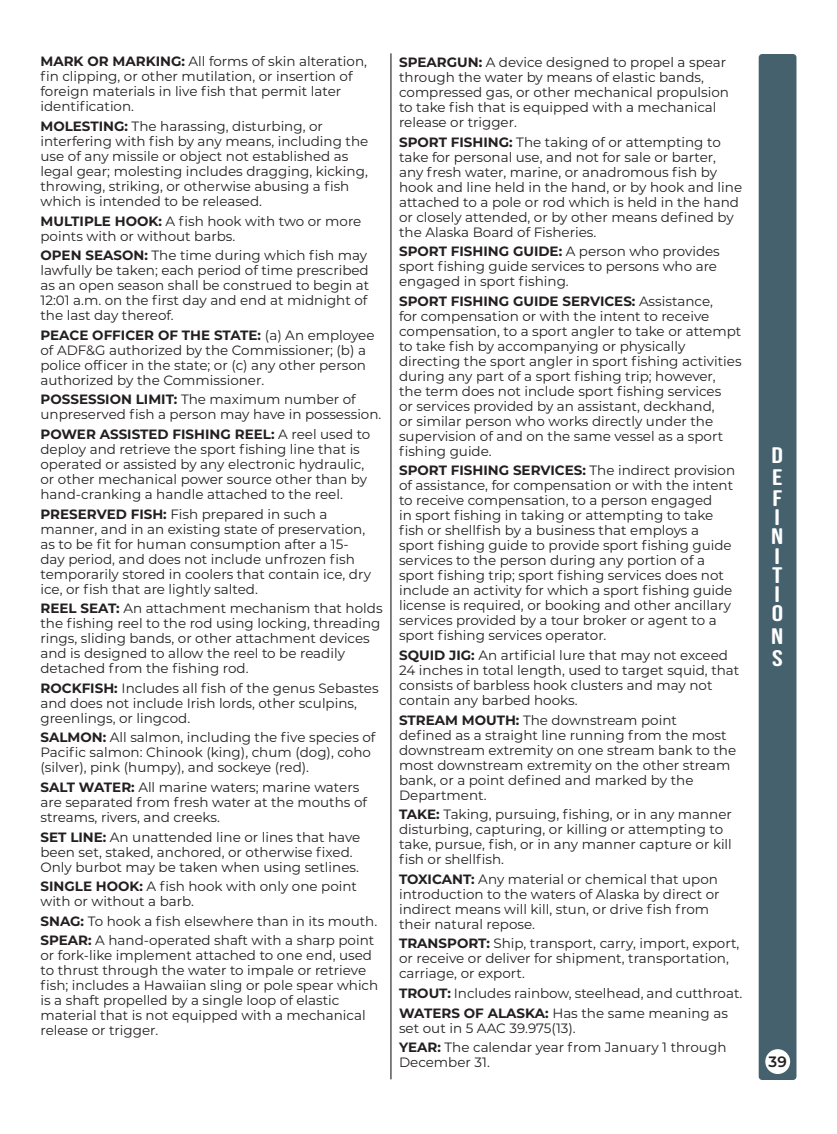
<style>
.page{position:relative;width:837px;height:1134px;background:#fff}
.page>*{position:absolute;margin:0;border:0;box-sizing:border-box;transform-origin:0 0}
.t1{font:22.5px/19.2px "Bebas Neue Semi Rounded";color:#fff;scale:1.27 1}
.t2{font:600 15px "Montserrat";color:#231f20}
.t3{font:13.5px/15px "Montserrat";color:#231f20}
.s1{font-weight:700}
</style>
<div class="page">
<div style="left:759px;top:54px;width:37px;height:1026px;background:#46616e;border-radius:4px"></div>
<div style="left:765px;top:1049px;width:25px;height:25px;background:#fff;border-radius:50%"></div>
<hr style="left:390px;top:53px;width:2px;height:1026px;background:#231f20">
<p class="t3" style="left:40px;top:54px;width:328px"><span class="s1">MARK OR MARKING:</span> All forms of skin alteration, fin clipping, or other mutilation, or insertion of foreign materials in live fish that permit later identification.</p>
<p class="t3" style="left:40px;top:118px;width:329px"><span class="s1">MOLESTING:</span> The harassing, disturbing, or interfering with fish by any means, including the use of any missile or object not established as legal gear; molesting includes dragging, kicking, throwing, striking, or otherwise abusing a fish which is intended to be released.</p>
<p class="t3" style="left:40px;top:213px;width:322px"><span class="s1">MULTIPLE HOOK:</span> A fish hook with two or more points with or without barbs.</p>
<p class="t3" style="left:40px;top:247px;width:330px"><span class="s1">OPEN SEASON:</span> The time during which fish may lawfully be taken; each period of time prescribed as an open season shall be construed to begin at 12:01 a.m. on the first day and end at midnight of the last day thereof.</p>
<p class="t3" style="left:40px;top:327px;width:336px"><span class="s1">PEACE OFFICER OF THE STATE:</span> (a) An employee of ADF&amp;G authorized by the Commissioner; (b) a police officer in the state; or (c) any other person authorized by the Commissioner.</p>
<p class="t3" style="left:40px;top:392px;width:342px"><span class="s1">POSSESSION LIMIT:</span> The maximum number of unpreserved fish a person may have in possession.</p>
<p class="t3" style="left:40px;top:426px;width:331px"><span class="s1">POWER ASSISTED FISHING REEL:</span> A reel used to deploy and retrieve the sport fishing line that is operated or assisted by any electronic hydraulic, or other mechanical power source other than by hand-cranking a handle attached to the reel.</p>
<p class="t3" style="left:40px;top:506px;width:332px"><span class="s1">PRESERVED FISH:</span> Fish prepared in such a manner, and in an existing state of preservation, as to be fit for human consumption after a 15- day period, and does not include unfrozen fish temporarily stored in coolers that contain ice, dry ice, or fish that are lightly salted.</p>
<p class="t3" style="left:40px;top:600px;width:344px"><span class="s1">REEL SEAT:</span> An attachment mechanism that holds the fishing reel to the rod using locking, threading rings, sliding bands, or other attachment devices and is designed to allow the reel to be readily detached from the fishing rod.</p>
<p class="t3" style="left:40px;top:680px;width:340px"><span class="s1">ROCKFISH:</span> Includes all fish of the genus Sebastes and does not include Irish lords, other sculpins, greenlings, or lingcod.</p>
<p class="t3" style="left:40px;top:730px;width:337px"><span class="s1">SALMON:</span> All salmon, including the five species of<br>Pacific salmon: Chinook (king), chum (dog), coho (silver), pink (humpy), and sockeye (red).</p>
<p class="t3" style="left:40px;top:779px;width:328px"><span class="s1">SALT WATER:</span> All marine waters; marine waters are separated from fresh water at the mouths of streams, rivers, and creeks.</p>
<p class="t3" style="left:40px;top:829px;width:321px"><span class="s1">SET LINE:</span> An unattended line or lines that have been set, staked, anchored, or otherwise fixed.<br>Only burbot may be taken when using setlines.</p>
<p class="t3" style="left:40px;top:878px;width:318px"><span class="s1">SINGLE HOOK:</span> A fish hook with only one point with or without a barb.</p>
<p class="t3" style="left:40px;top:913px;width:338px"><span class="s1">SNAG:</span> To hook a fish elsewhere than in its mouth.</p>
<p class="t3" style="left:40px;top:933px;width:339px"><span class="s1">SPEAR:</span> A hand-operated shaft with a sharp point or fork-like implement attached to one end, used to thrust through the water to impale or retrieve fish; includes a Hawaiian sling or pole spear which is a shaft propelled by a single loop of elastic material that is not equipped with a mechanical release or trigger.</p>
<p class="t3" style="left:399px;top:54px;width:331px"><span class="s1">SPEARGUN:</span> A device designed to propel a spear through the water by means of elastic bands, compressed gas, or other mechanical propulsion to take fish that is equipped with a mechanical release or trigger.</p>
<p class="t3" style="left:399px;top:134px;width:345px"><span class="s1">SPORT FISHING:</span> The taking of or attempting to take for personal use, and not for sale or barter, any fresh water, marine, or anadromous fish by hook and line held in the hand, or by hook and line attached to a pole or rod which is held in the hand or closely attended, or by other means defined by the Alaska Board of Fisheries.</p>
<p class="t3" style="left:399px;top:243px;width:322px"><span class="s1">SPORT FISHING GUIDE:</span> A person who provides sport fishing guide services to persons who are engaged in sport fishing.</p>
<p class="t3" style="left:399px;top:293px;width:344px"><span class="s1">SPORT FISHING GUIDE SERVICES:</span> Assistance,<br>for compensation or with the intent to receive compensation, to a sport angler to take or attempt to take fish by accompanying or physically directing the sport angler in sport fishing activities during any part of a sport fishing trip; however, the term does not include sport fishing services<br>or services provided by an assistant, deckhand,<br>or similar person who works directly under the supervision of and on the same vessel as a sport fishing guide.</p>
<p class="t3" style="left:399px;top:463px;width:338px"><span class="s1">SPORT FISHING SERVICES:</span> The indirect provision of assistance, for compensation or with the intent to receive compensation, to a person engaged<br>in sport fishing in taking or attempting to take fish or shellfish by a business that employs a sport fishing guide to provide sport fishing guide services to the person during any portion of a sport fishing trip; sport fishing services does not include an activity for which a sport fishing guide license is required, or booking and other ancillary services provided by a tour broker or agent to a sport fishing services operator.</p>
<p class="t3" style="left:399px;top:647px;width:342px"><span class="s1">SQUID JIG:</span> An artificial lure that may not exceed 24 inches in total length, used to target squid, that consists of barbless hook clusters and may not contain any barbed hooks.</p>
<p class="t3" style="left:399px;top:712px;width:339px"><span class="s1">STREAM MOUTH:</span> The downstream point<br>defined as a straight line running from the most downstream extremity on one stream bank to the most downstream extremity on the other stream bank, or a point defined and marked by the Department.</p>
<p class="t3" style="left:399px;top:806px;width:335px"><span class="s1">TAKE:</span> Taking, pursuing, fishing, or in any manner disturbing, capturing, or killing or attempting to take, pursue, fish, or in any manner capture or kill fish or shellfish.</p>
<p class="t3" style="left:399px;top:871px;width:322px"><span class="s1">TOXICANT:</span> Any material or chemical that upon introduction to the waters of Alaska by direct or indirect means will kill, stun, or drive fish from their natural repose.</p>
<p class="t3" style="left:399px;top:936px;width:342px"><span class="s1">TRANSPORT:</span> Ship, transport, carry, import, export, or receive or deliver for shipment, transportation, carriage, or export.</p>
<p class="t3" style="left:399px;top:985px;width:345px"><span class="s1">TROUT:</span> Includes rainbow, steelhead, and cutthroat.</p>
<p class="t3" style="left:399px;top:1005px;width:330px"><span class="s1">WATERS OF ALASKA:</span> Has the same meaning as set out in 5 AAC 39.975(13).</p>
<p class="t3" style="left:399px;top:1039px;width:329px"><span class="s1">YEAR:</span> The calendar year from January 1 through<br>December 31.</p>
<h1 class="t1" style="left:772px;top:445px;width:11px;line-height:21.5px;text-align:justify">D E F</h1>
<h1 class="t1" style="left:771px;top:507px;width:11px">I<br>N<br>I<br>T<br>I<br>O</h1>
<h1 class="t1" style="left:771px;top:624px;width:11px;line-height:22.4px">N<br>S</h1>
<p class="t2" style="left:769px;top:1051px;width:20px">39</p>
</div>
